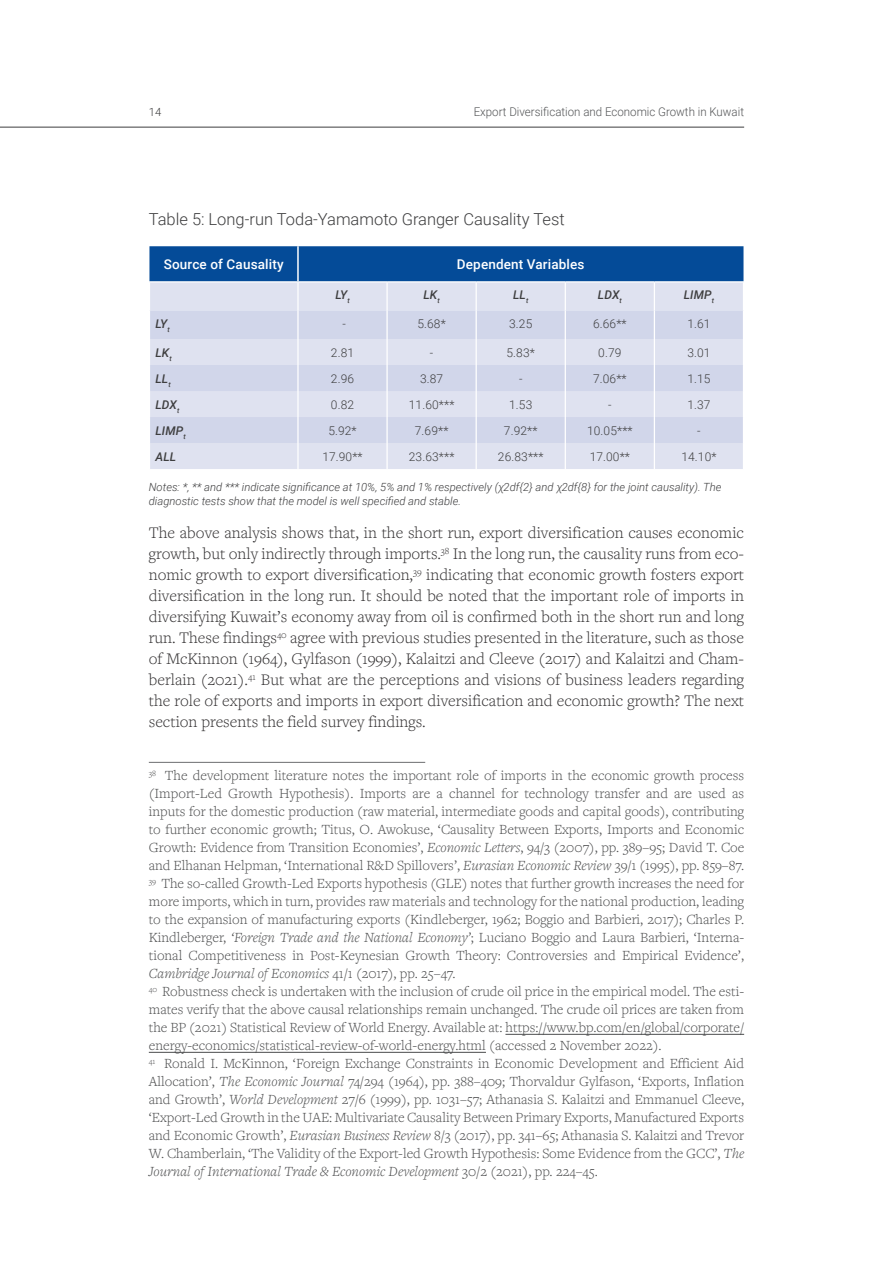
<style>
.page{position:relative;width:893px;height:1263px;background:#fff}
.page>*{position:absolute;margin:0;border:0;box-sizing:border-box;transform-origin:0 0}
.Text{font:300 16.8px/21px "Freight Text Pro";color:#312f30;text-align:justify}
.Text-2{font:300 16.5px "Roboto";color:#3e3e3f}
.Footnotes{font:300 14.55px/18px "Freight Text Pro";color:#4b4c4d;text-align:justify}
.Table_White_Title{font:500 13.5px "Roboto";letter-spacing:.01em;color:#fff}
.Table_Text{font:300 12px "Roboto";letter-spacing:.01em;color:#3e3e3f}
.t1{font:300 12px "Roboto";color:#545557;scale:.96 1}
.Table_Section_Title{font:italic 500 12px "Roboto";letter-spacing:.01em;color:#3e3e3f}
.Source{font:italic 300 11.25px/13.5px "Roboto";color:#3e3e3f}
.t2{font:300 11.25px "Roboto";color:#3e3e3f}
.s1{font-style:italic}
</style>
<div class="page">
<hr style="left:0;top:127px;width:744px;height:1px;background:#3e3e3f">
<svg style="left:149px;top:246px;width:595px;height:223px;background:#b8c6e0"></svg>
<hr style="left:149px;top:762px;width:276px;height:1px;background:#6c6d70">
<hr style="left:505px;top:1034px;width:239px;height:1px;background:#4b4c4d">
<hr style="left:149px;top:1052px;width:337px;height:1px;background:#4b4c4d">
<p class="t2" style="left:149px;top:104px;width:14px">14</p>
<p class="t1" style="left:474px;top:104px;width:283px">Export Diversification and Economic Growth in Kuwait</p>
<p class="Text-2" style="left:149px;top:208px;width:417px">Table 5: Long-run Toda-Yamamoto Granger Causality Test</p>
<p class="Table_White_Title" style="left:164px;top:255px;width:121px">Source of Causality</p>
<p class="Table_White_Title" style="left:457px;top:255px;width:129px">Dependent Variables</p>
<p class="Table_Section_Title" style="left:335px;top:287px;width:16px">LY<sub>t</sub></p>
<p class="Table_Section_Title" style="left:423px;top:287px;width:18px">LK<sub>t</sub></p>
<p class="Table_Section_Title" style="left:513px;top:287px;width:17px">LL<sub>t</sub></p>
<p class="Table_Section_Title" style="left:598px;top:287px;width:25px">LDX<sub>t</sub></p>
<p class="Table_Section_Title" style="left:684px;top:287px;width:32px">LIMP<sub>t</sub></p>
<p class="Table_Section_Title" style="left:155px;top:315px;width:16px">LY<sub>t</sub></p>
<p class="Table_Text" style="left:342px;top:315px;width:5px">-</p>
<p class="Table_Text" style="left:417px;top:315px;width:30px">5.68*</p>
<p class="Table_Text" style="left:509px;top:315px;width:25px">3.25</p>
<p class="Table_Text" style="left:593px;top:315px;width:35px">6.66**</p>
<p class="Table_Text" style="left:687px;top:315px;width:25px">1.61</p>
<p class="Table_Section_Title" style="left:155px;top:344px;width:18px">LK<sub>t</sub></p>
<p class="Table_Text" style="left:331px;top:344px;width:25px">2.81</p>
<p class="Table_Text" style="left:430px;top:344px;width:5px">-</p>
<p class="Table_Text" style="left:507px;top:344px;width:30px">5.83*</p>
<p class="Table_Text" style="left:598px;top:344px;width:25px">0.79</p>
<p class="Table_Text" style="left:687px;top:344px;width:25px">3.01</p>
<p class="Table_Section_Title" style="left:155px;top:370px;width:17px">LL<sub>t</sub></p>
<p class="Table_Text" style="left:331px;top:370px;width:25px">2.96</p>
<p class="Table_Text" style="left:420px;top:370px;width:25px">3.87</p>
<p class="Table_Text" style="left:519px;top:370px;width:5px">-</p>
<p class="Table_Text" style="left:593px;top:370px;width:35px">7.06**</p>
<p class="Table_Text" style="left:687px;top:370px;width:25px">1.15</p>
<p class="Table_Section_Title" style="left:155px;top:396px;width:25px">LDX<sub>t</sub></p>
<p class="Table_Text" style="left:331px;top:396px;width:25px">0.82</p>
<p class="Table_Text" style="left:409px;top:396px;width:47px">11.60***</p>
<p class="Table_Text" style="left:509px;top:396px;width:25px">1.53</p>
<p class="Table_Text" style="left:608px;top:396px;width:5px">-</p>
<p class="Table_Text" style="left:687px;top:396px;width:25px">1.37</p>
<p class="Table_Section_Title" style="left:155px;top:422px;width:32px">LIMP<sub>t</sub></p>
<p class="Table_Text" style="left:328px;top:422px;width:30px">5.92*</p>
<p class="Table_Text" style="left:415px;top:422px;width:35px">7.69**</p>
<p class="Table_Text" style="left:504px;top:422px;width:35px">7.92**</p>
<p class="Table_Text" style="left:587px;top:422px;width:47px">10.05***</p>
<p class="Table_Text" style="left:697px;top:422px;width:5px">-</p>
<p class="Table_Section_Title" style="left:155px;top:448px;width:22px">ALL</p>
<p class="Table_Text" style="left:322px;top:448px;width:42px">17.90**</p>
<p class="Table_Text" style="left:409px;top:448px;width:47px">23.63***</p>
<p class="Table_Text" style="left:498px;top:448px;width:47px">26.83***</p>
<p class="Table_Text" style="left:590px;top:448px;width:42px">17.00**</p>
<p class="Table_Text" style="left:681px;top:448px;width:37px">14.10*</p>
<p class="Source" style="left:149px;top:480px;width:574px">Notes: *, ** and *** indicate significance at 10%, 5% and 1% respectively (χ2df{2} and χ2df{8} for the joint causality). The diagnostic tests show that the model is well specified and stable.</p>
<p class="Text" style="left:149px;top:522px;width:597px">The above analysis shows that, in the short run, export diversification causes economic growth, but only indirectly through imports.<sup>38</sup> In the long run, the causality runs from eco&shy;nomic growth to export diversification,<sup>39</sup> indicating that economic growth fosters export diversification in the long run. It should be noted that the important role of imports in diversifying Kuwait’s economy away from oil is confirmed both in the short run and long run. These findings<sup>40</sup> agree with previous studies presented in the literature, such as those of McKinnon (1964), Gylfason (1999), Kalaitzi and Cleeve (2017) and Kalaitzi and Cham&shy;berlain (2021).<sup>41</sup> But what are the perceptions and visions of business leaders regarding the role of exports and imports in export diversification and economic growth? The next section presents the field survey findings.</p>
<p class="Footnotes" style="left:149px;top:766px;width:597px"><sup>38</sup> The development literature notes the important role of imports in the economic growth process (Import-Led Growth Hypothesis). Imports are a channel for technology transfer and are used as inputs for the domestic production (raw material, intermediate goods and capital goods), contributing to further economic growth; Titus, O. Awokuse, ‘Causality Between Exports, Imports and Economic Growth: Evidence from Transition Economies’, <span class="s1">Economic Letters</span>, 94/3 (2007), pp. 389–95; David T. Coe and Elhanan Helpman, ‘International R&amp;D Spillovers’, <span class="s1">Eurasian Economic Review</span> 39/1 (1995), pp. 859–87.</p>
<p class="Footnotes" style="left:149px;top:874px;width:597px"><sup>39</sup> The so-called Growth-Led Exports hypothesis (GLE) notes that further growth increases the need for more imports, which in turn, provides raw materials and technology for the national production, leading to the expansion of manufacturing exports (Kindleberger, 1962; Boggio and Barbieri, 2017); Charles P.<br>Kindleberger, <span class="s1">‘Foreign Trade and the National Economy’</span>; Luciano Boggio and Laura Barbieri, ‘Interna&shy;tional Competitiveness in Post-Keynesian Growth Theory: Controversies and Empirical Evidence’, <span class="s1">Cambridge Journal of Economics</span> 41/1 (2017), pp. 25–47.</p>
<p class="Footnotes" style="left:149px;top:982px;width:597px"><sup>40</sup> Robustness check is undertaken with the inclusion of crude oil price in the empirical model. The esti&shy;mates verify that the above causal relationships remain unchanged. The crude oil prices are taken from the BP (2021) Statistical Review of World Energy. Available at: https://www.bp.com/en/global/corporate/ energy-economics/statistical-review-of-world-energy.html (accessed 2 November 2022).</p>
<p class="Footnotes" style="left:149px;top:1054px;width:597px"><sup>41</sup> Ronald I. McKinnon, ‘Foreign Exchange Constraints in Economic Development and Efficient Aid Allocation’, <span class="s1">The Economic Journal</span> 74/294 (1964), pp. 388–409; Thorvaldur Gylfason, ‘Exports, Inflation and Growth’, <span class="s1">World Development</span> 27/6 (1999), pp. 1031–57; Athanasia S. Kalaitzi and Emmanuel Cleeve, ‘Export-Led Growth in the UAE: Multivariate Causality Between Primary Exports, Manufactured Exports and Economic Growth’, <span class="s1">Eurasian Business Review</span> 8/3 (2017), pp. 341–65; Athanasia S. Kalaitzi and Trevor W. Chamberlain, ‘The Validity of the Export-led Growth Hypothesis: Some Evidence from the GCC’, <span class="s1">The Journal of International Trade &amp; Economic Development</span> 30/2 (2021), pp. 224–45.</p>
</div>
